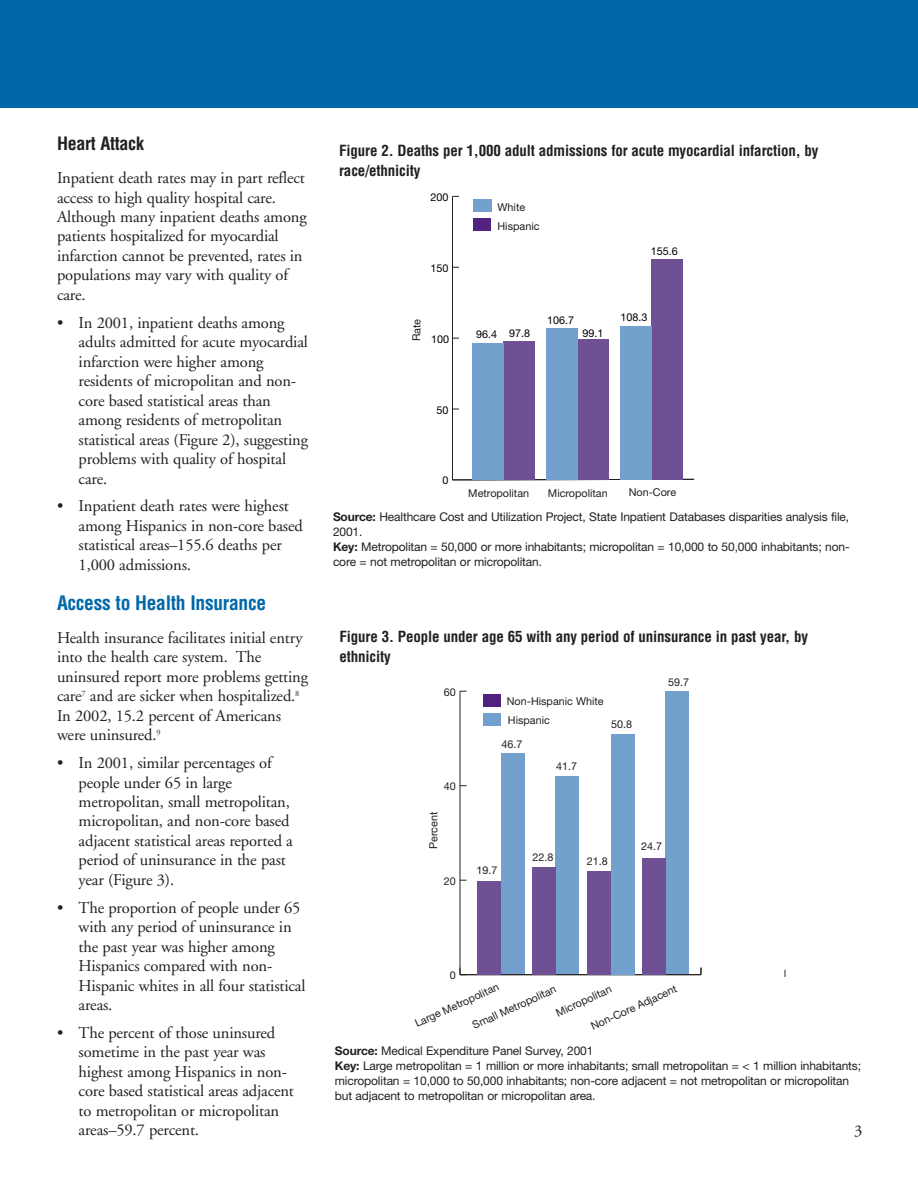
<style>
.page{position:relative;width:918px;height:1188px;background:#fff}
.page>*{position:absolute;margin:0;border:0;box-sizing:border-box;transform-origin:0 0}
.t1{font:700 condensed 19.5px "Helvetica";letter-spacing:-.015em;color:#0068a9}
.t2{font:700 condensed 18px "Helvetica";letter-spacing:-.015em;color:#231f20}
.t3{font:16.5px/19.5px "Adobe Garamond";letter-spacing:-.01em;color:#231f20}
.t4{font:700 condensed 15px/19.5px "Helvetica";letter-spacing:-.01em;color:#231f20}
.t5{font:12px/15px "Helvetica Neue";letter-spacing:-.01em;color:#231f20}
.t6{font:10.8px/18.1px "Helvetica Neue";color:#231f20}
.t7{font:10.8px "Helvetica Neue";color:#000}
.s1{font-weight:700}
</style>
<div class="page">
<div style="left:0;top:0;width:918px;height:108px;background:#0068a9"></div>
<hr style="left:452px;top:196px;width:1px;height:284px;background:#231f20">
<svg style="left:452px;top:470px;width:242px;height:11px"></svg>
<div style="left:504px;top:341px;width:31px;height:139px;background:#705095"></div>
<div style="left:577px;top:339px;width:32px;height:141px;background:#705095"></div>
<div style="left:651px;top:259px;width:31px;height:221px;background:#705095"></div>
<div style="left:472px;top:343px;width:32px;height:137px;background:#74a0cd"></div>
<div style="left:546px;top:329px;width:31px;height:151px;background:#74a0cd"></div>
<div style="left:620px;top:326px;width:31px;height:154px;background:#74a0cd"></div>
<div style="left:473px;top:199px;width:19px;height:12px;background:#74a0cd"></div>
<div style="left:473px;top:218px;width:18px;height:12px;background:#52227f"></div>
<hr style="left:460px;top:974px;width:241px;height:1px;background:#231f20">
<hr style="left:460px;top:691px;width:1px;height:284px;background:#231f20">
<div style="left:501px;top:753px;width:24px;height:221px;background:#74a0cd"></div>
<div style="left:555px;top:777px;width:24px;height:197px;background:#74a0cd"></div>
<div style="left:611px;top:734px;width:23px;height:240px;background:#74a0cd"></div>
<div style="left:666px;top:692px;width:23px;height:282px;background:#74a0cd"></div>
<div style="left:477px;top:882px;width:24px;height:93px;background:#705095"></div>
<div style="left:532px;top:867px;width:23px;height:108px;background:#705095"></div>
<div style="left:587px;top:872px;width:23px;height:103px;background:#705095"></div>
<div style="left:642px;top:858px;width:24px;height:117px;background:#705095"></div>
<div style="left:483px;top:695px;width:18px;height:12px;background:#52227f"></div>
<div style="left:483px;top:714px;width:18px;height:12px;background:#74a0cd"></div>
<p class="t2" style="left:57px;top:133px;width:88px">Heart Attack</p>
<p class="t3" style="left:57px;top:169px;width:251px">Inpatient death rates may in part reflect access to high quality hospital care.<br>Although many inpatient deaths among patients hospitalized for myocardial infarction cannot be prevented, rates in populations may vary with quality of care.</p>
<p class="t3" style="left:79px;top:314px;width:231px;text-indent:-22px">• In 2001, inpatient deaths among adults admitted for acute myocardial infarction were higher among residents of micropolitan and non&shy;core based statistical areas than among residents of metropolitan statistical areas (Figure 2), suggesting problems with quality of hospital care.</p>
<p class="t3" style="left:79px;top:498px;width:226px;text-indent:-22px">• Inpatient death rates were highest among Hispanics in non-core based statistical areas–155.6 deaths per<br>1,000 admissions.</p>
<p class="t1" style="left:57px;top:592px;width:211px">Access to Health Insurance</p>
<p class="t3" style="left:57px;top:629px;width:253px">Health insurance facilitates initial entry into the health care system. The uninsured report more problems getting care<sup>7</sup> and are sicker when hospitalized.<sup>8<br></sup>In 2002, 15.2 percent of Americans were uninsured.<sup>9</sup></p>
<p class="t3" style="left:79px;top:754px;width:216px;text-indent:-22px">• In 2001, similar percentages of people under 65 in large metropolitan, small metropolitan, micropolitan, and non-core based adjacent statistical areas reported a period of uninsurance in the past year (Figure 3).</p>
<p class="t3" style="left:79px;top:899px;width:228px;text-indent:-22px">• The proportion of people under 65 with any period of uninsurance in the past year was higher among<br>Hispanics compared with non-<br>Hispanic whites in all four statistical areas.</p>
<p class="t3" style="left:79px;top:1024px;width:217px;text-indent:-22px">• The percent of those uninsured sometime in the past year was highest among Hispanics in non&shy;core based statistical areas adjacent to metropolitan or micropolitan areas–59.7 percent.</p>
<p class="t4" style="left:339px;top:141px;width:481px">Figure 2. Deaths per 1,000 adult admissions for acute myocardial infarction, by race/ethnicity</p>
<p class="t7" style="left:430px;top:193px;width:20px">200</p>
<p class="t7" style="left:430px;top:264px;width:20px">150</p>
<p class="t6" style="left:498px;top:199px;width:29px">White</p>
<p class="t6" style="left:498px;top:218px;width:44px">Hispanic</p>
<p class="t6" style="left:408px;top:341px;width:23px;rotate:-89deg">Rate</p>
<p class="t7" style="left:476px;top:331px;width:23px">96.4</p>
<p class="t7" style="left:431px;top:335px;width:20px">100</p>
<p class="t7" style="left:547px;top:316px;width:29px">106.7</p>
<p class="t7" style="left:509px;top:329px;width:23px">97.8</p>
<p class="t7" style="left:583px;top:329px;width:23px">99.1</p>
<p class="t7" style="left:651px;top:247px;width:29px">155.6</p>
<p class="t7" style="left:620px;top:313px;width:29px">108.3</p>
<p class="t7" style="left:436px;top:406px;width:14px">50</p>
<p class="t7" style="left:442px;top:477px;width:8px">0</p>
<p class="t6" style="left:468px;top:485px;width:62px">Metropolitan</p>
<p class="t6" style="left:629px;top:484px;width:49px">Non-Core</p>
<p class="t6" style="left:548px;top:485px;width:61px">Micropolitan</p>
<p class="t5" style="left:333px;top:510px;width:518px"><span class="s1">Source:</span> Healthcare Cost and Utilization Project, State Inpatient Databases disparities analysis file, 2001.<br><span class="s1">Key:</span> Metropolitan = 50,000 or more inhabitants; micropolitan = 10,000 to 50,000 inhabitants; non&shy;core = not metropolitan or micropolitan.</p>
<p class="t4" style="left:340px;top:627px;width:470px">Figure 3. People under age 65 with any period of uninsurance in past year, by ethnicity</p>
<p class="t6" style="left:444px;top:684px;width:14px">60</p>
<p class="t6" style="left:444px;top:778px;width:14px">40</p>
<p class="t6" style="left:426px;top:849px;width:39px;rotate:-90deg">Percent</p>
<p class="t6" style="left:444px;top:873px;width:14px">20</p>
<p class="t6" style="left:507px;top:694px;width:98px">Non-Hispanic White<br>Hispanic</p>
<p class="t6" style="left:502px;top:737px;width:23px">46.7</p>
<p class="t6" style="left:556px;top:758px;width:23px">41.7</p>
<p class="t6" style="left:611px;top:716px;width:23px">50.8</p>
<p class="t6" style="left:668px;top:675px;width:23px">59.7</p>
<p class="t6" style="left:476px;top:862px;width:23px">19.7</p>
<p class="t6" style="left:533px;top:849px;width:23px">22.8</p>
<p class="t6" style="left:587px;top:853px;width:23px">21.8</p>
<p class="t6" style="left:641px;top:838px;width:23px">24.7</p>
<p class="t6" style="left:450px;top:967px;width:8px">0</p>
<p class="t6" style="left:412px;top:1017px;width:92px;rotate:-25deg">Large M etropolitan</p>
<p class="t6" style="left:588px;top:1020px;width:97px;rotate:-25deg">N on-C ore Adjacent</p>
<p class="t6" style="left:542px;top:982px;width:61px;line-height:23.5px;text-indent:-81px;rotate:-25deg">Sm allM etropolitan<br>M icropolitan</p>
<p class="t5" style="left:335px;top:1044px;width:528px"><span class="s1">Source:</span> Medical Expenditure Panel Survey, 2001<br><span class="s1">Key:</span> Large metropolitan = 1 million or more inhabitants; small metropolitan = &lt; 1 million inhabitants; micropolitan = 10,000 to 50,000 inhabitants; non-core adjacent = not metropolitan or micropolitan but adjacent to metropolitan or micropolitan area.</p>
<p class="t3" style="left:854px;top:1122px;width:10px">3</p>
</div>
